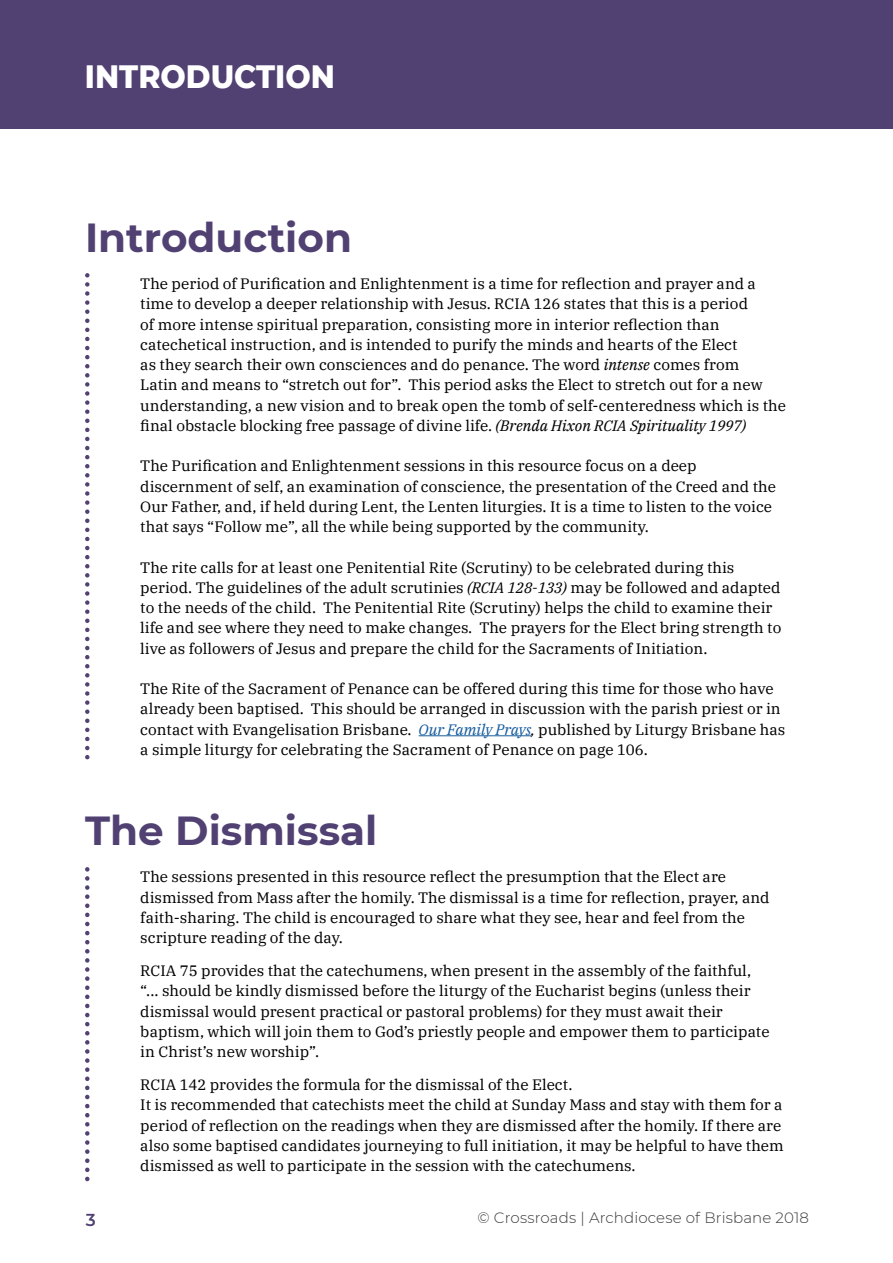
<style>
.page{position:relative;width:893px;height:1263px;background:#fff}
.page>*{position:absolute;margin:0;border:0;box-sizing:border-box;transform-origin:0 0}
.t1{font:700 40.5px "Montserrat";color:#514173}
.t2{font:800 33px "Montserrat";color:#fff;scale:.91 1}
.t3{font:600 17.25px "Montserrat";color:#514173}
.t4{font:15px/20.2px "IBM Plex Serif";color:#000}
.t5{font:300 15px "Montserrat";letter-spacing:.01em;color:#3a3a3a}
.s1{font-style:italic}
.s2{font-style:italic;color:#175d9e}
</style>
<div class="page">
<div style="left:0;top:0;width:893px;height:128px;background:#514173"></div>
<hr style="left:419px;top:735px;width:112px;height:1px;background:#175d9e">
<svg style="left:85px;top:275px;width:5px;height:485px"></svg>
<svg style="left:85px;top:869px;width:5px;height:313px"></svg>
<h2 class="t2" style="left:85px;top:52px;width:276px">INTRODUCTION</h2>
<h1 class="t1" style="left:85px;top:208px;width:268px">Introduction</h1>
<p class="t4" style="left:140px;top:272px;width:647px">The period of Purification and Enlightenment is a time for reflection and prayer and a time to develop a deeper relationship with Jesus. RCIA 126 states that this is a period<br>of more intense spiritual preparation, consisting more in interior reflection than catechetical instruction, and is intended to purify the minds and hearts of the Elect<br>as they search their own consciences and do penance. The word <span class="s1">intense</span> comes from<br>Latin and means to “stretch out for”. This period asks the Elect to stretch out for a new understanding, a new vision and to break open the tomb of self-centeredness which is the final obstacle blocking free passage of divine life. <span class="s1">(Brenda Hixon RCIA Spirituality 1997)</span></p>
<p class="t4" style="left:140px;top:455px;width:637px">The Purification and Enlightenment sessions in this resource focus on a deep discernment of self, an examination of conscience, the presentation of the Creed and the Our Father, and, if held during Lent, the Lenten liturgies. It is a time to listen to the voice that says “Follow me”, all the while being supported by the community.</p>
<p class="t4" style="left:140px;top:556px;width:643px">The rite calls for at least one Penitential Rite (Scrutiny) to be celebrated during this period. The guidelines of the adult scrutinies <span class="s1">(RCIA 128-133)</span> may be followed and adapted to the needs of the child. The Penitential Rite (Scrutiny) helps the child to examine their life and see where they need to make changes. The prayers for the Elect bring strength to live as followers of Jesus and prepare the child for the Sacraments of Initiation.</p>
<p class="t4" style="left:140px;top:677px;width:646px">The Rite of the Sacrament of Penance can be offered during this time for those who have already been baptised. This should be arranged in discussion with the parish priest or in contact with Evangelisation Brisbane. <span class="s2">Our Family Prays</span><span class="s1">,</span> published by Liturgy Brisbane has a simple liturgy for celebrating the Sacrament of Penance on page 106.</p>
<h1 class="t1" style="left:85px;top:801px;width:294px">The Dismissal</h1>
<p class="t4" style="left:140px;top:865px;width:631px">The sessions presented in this resource reflect the presumption that the Elect are dismissed from Mass after the homily. The dismissal is a time for reflection, prayer, and faith-sharing. The child is encouraged to share what they see, hear and feel from the scripture reading of the day.</p>
<p class="t4" style="left:140px;top:959px;width:631px">RCIA 75 provides that the catechumens, when present in the assembly of the faithful, “... should be kindly dismissed before the liturgy of the Eucharist begins (unless their dismissal would present practical or pastoral problems) for they must await their baptism, which will join them to God’s priestly people and empower them to participate in Christ’s new worship”.</p>
<p class="t4" style="left:140px;top:1073px;width:645px">RCIA 142 provides the formula for the dismissal of the Elect.<br>It is recommended that catechists meet the child at Sunday Mass and stay with them for a period of reflection on the readings when they are dismissed after the homily. If there are also some baptised candidates journeying to full initiation, it may be helpful to have them dismissed as well to participate in the session with the catechumens.</p>
<p class="t3" style="left:86px;top:1207px;width:12px">3</p>
<p class="t5" style="left:477px;top:1208px;width:333px">© Crossroads | Archdiocese of Brisbane 2018</p>
</div>
